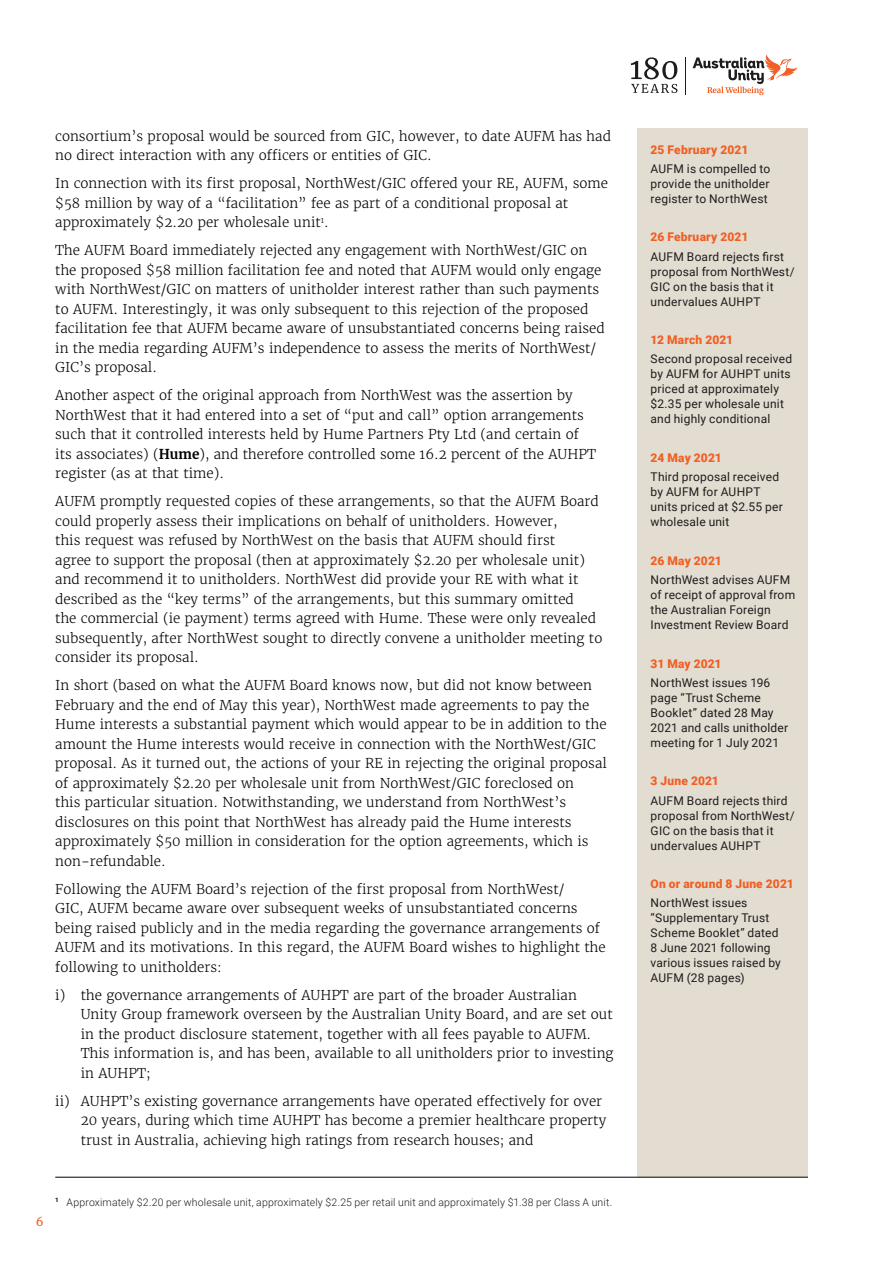
<style>
.page{position:relative;width:893px;height:1263px;background:#fff}
.page>*{position:absolute;margin:0;border:0;box-sizing:border-box;transform-origin:0 0}
.t1{font:300 13.5px/19.5px "Merriweather";color:#000}
.t2{font:12px/15px "Roboto";letter-spacing:.015em;color:#1e1b1d}
.t3{font:900 12px "Roboto";letter-spacing:.015em;color:#f15f24}
.t4{font:12px "Merriweather";color:#f15f24}
.t5{font:300 10.5px "Roboto";letter-spacing:.015em;color:#1e1b1d}
.s1{font-weight:700}
</style>
<div class="page">
<hr style="left:685px;top:57px;width:1px;height:38px;background:#1e1b1d">
<svg style="left:631px;top:57px;width:46px;height:36px"></svg>
<svg style="left:693px;top:55px;width:105px;height:40px"></svg>
<div style="left:638px;top:128px;width:170px;height:1049px;background:#e3ddd1"></div>
<hr style="left:55px;top:1177px;width:753px;height:1px;background:#000">
<p class="t1" style="left:55px;top:126px;width:557px">consortium’s proposal would be sourced from GIC, however, to date AUFM has had no direct interaction with any officers or entities of GIC.</p>
<p class="t1" style="left:55px;top:174px;width:554px">In connection with its first proposal, NorthWest/GIC offered your RE, AUFM, some $58 million by way of a “facilitation” fee as part of a conditional proposal at approximately $2.20 per wholesale unit<sup>1</sup>.</p>
<p class="t1" style="left:55px;top:241px;width:551px">The AUFM Board immediately rejected any engagement with NorthWest/GIC on the proposed $58 million facilitation fee and noted that AUFM would only engage with NorthWest/GIC on matters of unitholder interest rather than such payments to AUFM. Interestingly, it was only subsequent to this rejection of the proposed facilitation fee that AUFM became aware of unsubstantiated concerns being raised in the media regarding AUFM’s independence to assess the merits of NorthWest/ GIC’s proposal.</p>
<p class="t1" style="left:55px;top:386px;width:542px">Another aspect of the original approach from NorthWest was the assertion by NorthWest that it had entered into a set of “put and call” option arrangements such that it controlled interests held by Hume Partners Pty Ltd (and certain of its associates) (<span class="s1">Hume</span>), and therefore controlled some 16.2 percent of the AUHPT register (as at that time).</p>
<p class="t1" style="left:55px;top:492px;width:549px">AUFM promptly requested copies of these arrangements, so that the AUFM Board could properly assess their implications on behalf of unitholders. However,<br>this request was refused by NorthWest on the basis that AUFM should first<br>agree to support the proposal (then at approximately $2.20 per wholesale unit) and recommend it to unitholders. NorthWest did provide your RE with what it described as the “key terms” of the arrangements, but this summary omitted<br>the commercial (ie payment) terms agreed with Hume. These were only revealed subsequently, after NorthWest sought to directly convene a unitholder meeting to consider its proposal.</p>
<p class="t1" style="left:55px;top:676px;width:553px">In short (based on what the AUFM Board knows now, but did not know between February and the end of May this year), NorthWest made agreements to pay the Hume interests a substantial payment which would appear to be in addition to the amount the Hume interests would receive in connection with the NorthWest/GIC proposal. As it turned out, the actions of your RE in rejecting the original proposal of approximately $2.20 per wholesale unit from NorthWest/GIC foreclosed on<br>this particular situation. Notwithstanding, we understand from NorthWest’s disclosures on this point that NorthWest has already paid the Hume interests approximately $50 million in consideration for the option agreements, which is non-refundable.</p>
<p class="t1" style="left:55px;top:879px;width:552px">Following the AUFM Board’s rejection of the first proposal from NorthWest/<br>GIC, AUFM became aware over subsequent weeks of unsubstantiated concerns being raised publicly and in the media regarding the governance arrangements of AUFM and its motivations. In this regard, the AUFM Board wishes to highlight the following to unitholders:</p>
<p class="t1" style="left:81px;top:985px;width:534px;text-indent:-26px">i) the governance arrangements of AUHPT are part of the broader Australian Unity Group framework overseen by the Australian Unity Board, and are set out in the product disclosure statement, together with all fees payable to AUFM.<br>This information is, and has been, available to all unitholders prior to investing in AUHPT;</p>
<p class="t1" style="left:81px;top:1091px;width:527px;text-indent:-26px">ii) AUHPT’s existing governance arrangements have operated effectively for over<br>20 years, during which time AUHPT has become a premier healthcare property trust in Australia, achieving high ratings from research houses; and</p>
<p class="t4" style="left:36px;top:1214px;width:9px">6</p>
<p class="t5" style="left:55px;top:1195px;width:558px"><sup>1</sup> Approximately $2.20 per wholesale unit, approximately $2.25 per retail unit and approximately $1.38 per Class A unit.</p>
<p class="t3" style="left:651px;top:141px;width:99px">25 February 2021</p>
<p class="t2" style="left:651px;top:161px;width:121px;text-align:justify">AUFM is compelled to provide the unitholder register to NorthWest</p>
<p class="t3" style="left:651px;top:229px;width:99px">26 February 2021</p>
<p class="t2" style="left:651px;top:248px;width:146px">AUFM Board rejects first proposal from NorthWest/<br>GIC on the basis that it undervalues AUHPT</p>
<p class="t3" style="left:651px;top:331px;width:84px">12 March 2021</p>
<p class="t2" style="left:651px;top:351px;width:143px">Second proposal received by AUFM for AUHPT units priced at approximately $2.35 per wholesale unit and highly conditional</p>
<p class="t3" style="left:651px;top:449px;width:73px">24 May 2021</p>
<p class="t2" style="left:651px;top:469px;width:134px">Third proposal received by AUFM for AUHPT units priced at $2.55 per wholesale unit</p>
<p class="t3" style="left:651px;top:552px;width:73px">26 May 2021</p>
<p class="t2" style="left:651px;top:572px;width:146px">NorthWest advises AUFM of receipt of approval from the Australian Foreign<br>Investment Review Board</p>
<p class="t3" style="left:651px;top:655px;width:72px">31 May 2021</p>
<p class="t2" style="left:651px;top:674px;width:139px">NorthWest issues 196 page “Trust Scheme<br>Booklet” dated 28 May<br>2021 and calls unitholder meeting for 1 July 2021</p>
<p class="t3" style="left:651px;top:773px;width:70px">3 June 2021</p>
<p class="t2" style="left:651px;top:792px;width:146px">AUFM Board rejects third proposal from NorthWest/<br>GIC on the basis that it undervalues AUHPT</p>
<p class="t3" style="left:651px;top:875px;width:145px">On or around 8 June 2021</p>
<p class="t2" style="left:651px;top:895px;width:132px">NorthWest issues “Supplementary Trust<br>Scheme Booklet” dated<br>8 June 2021 following various issues raised by<br>AUFM (28 pages)</p>
</div>
